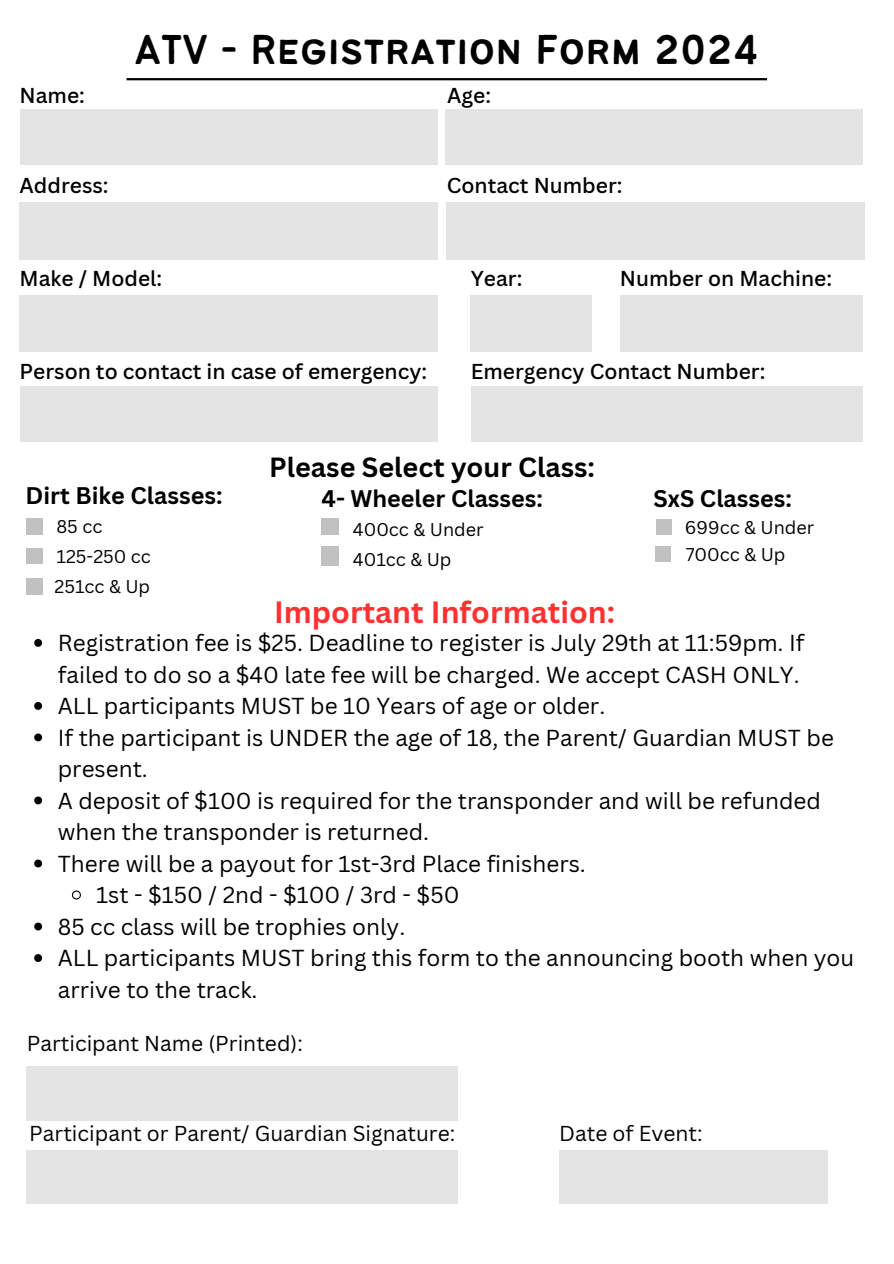
<style>
.page{position:relative;width:894px;height:1264px;background:#fff}
.page>*{position:absolute;margin:0;border:0;box-sizing:border-box;transform-origin:0 0}
.t1{font:46.05px "Bantayog";color:#000}
.t2{font:700 30px "Canva Sans";color:#ff3131}
.t3{font:700 27px "Canva Sans";color:#000}
.t4{font:700 23.4px "Canva Sans";color:#000}
.t5{font:22.5px/31.5px "Canva Sans";color:#000}
.t6{font:500 21px "Canva Sans";color:#000}
.t7{font:21px "Canva Sans";color:#000}
.t8{font:18px "Canva Sans";color:#000}
</style>
<div class="page">
<hr style="left:126px;top:78px;width:640px;height:2px;background:#000">
<div style="left:20px;top:110px;width:417px;height:55px;background:#e4e4e4"></div>
<div style="left:444px;top:110px;width:418px;height:55px;background:#e4e4e4"></div>
<div style="left:20px;top:202px;width:417px;height:57px;background:#e4e4e4"></div>
<div style="left:446px;top:202px;width:418px;height:57px;background:#e4e4e4"></div>
<div style="left:20px;top:295px;width:417px;height:57px;background:#e4e4e4"></div>
<div style="left:20px;top:386px;width:417px;height:56px;background:#e4e4e4"></div>
<div style="left:470px;top:386px;width:392px;height:56px;background:#e4e4e4"></div>
<div style="left:470px;top:295px;width:121px;height:57px;background:#e4e4e4"></div>
<div style="left:619px;top:295px;width:243px;height:57px;background:#e4e4e4"></div>
<div style="left:27px;top:1065px;width:431px;height:55px;background:#e4e4e4"></div>
<div style="left:27px;top:1149px;width:431px;height:54px;background:#e4e4e4"></div>
<div style="left:27px;top:518px;width:16px;height:17px;background:#c1c1c1"></div>
<div style="left:27px;top:548px;width:16px;height:16px;background:#c1c1c1"></div>
<div style="left:27px;top:577px;width:16px;height:17px;background:#c1c1c1"></div>
<div style="left:321px;top:518px;width:18px;height:17px;background:#c1c1c1"></div>
<div style="left:321px;top:546px;width:18px;height:20px;background:#c1c1c1"></div>
<div style="left:656px;top:520px;width:15px;height:15px;background:#c1c1c1"></div>
<div style="left:655px;top:546px;width:15px;height:15px;background:#c1c1c1"></div>
<div style="left:559px;top:1149px;width:268px;height:54px;background:#e4e4e4"></div>
<svg style="left:34px;top:639px;width:8px;height:8px"></svg>
<svg style="left:34px;top:702px;width:8px;height:8px"></svg>
<svg style="left:34px;top:733px;width:8px;height:8px"></svg>
<svg style="left:34px;top:796px;width:8px;height:8px"></svg>
<svg style="left:34px;top:859px;width:8px;height:8px"></svg>
<svg style="left:71px;top:890px;width:10px;height:10px"></svg>
<svg style="left:34px;top:922px;width:8px;height:8px"></svg>
<svg style="left:34px;top:954px;width:8px;height:8px"></svg>
<h1 class="t1" style="left:134px;top:32px;width:626px">ATV - Registration Form 2024</h1>
<h6 class="t6" style="left:20px;top:80px;width:67px">Name:</h6>
<h6 class="t6" style="left:447px;top:80px;width:45px">Age:</h6>
<h6 class="t6" style="left:20px;top:171px;width:90px">Address:</h6>
<h6 class="t6" style="left:446px;top:171px;width:177px">Contact Number:</h6>
<h6 class="t6" style="left:20px;top:264px;width:144px">Make / Model:</h6>
<h6 class="t6" style="left:470px;top:264px;width:53px">Year:</h6>
<h6 class="t6" style="left:619px;top:264px;width:213px">Number on Machine:</h6>
<h6 class="t6" style="left:20px;top:356px;width:409px">Person to contact in case of emergency:</h6>
<h6 class="t6" style="left:470px;top:356px;width:296px">Emergency Contact Number:</h6>
<h4 class="t3" style="left:269px;top:447px;width:327px">Please Select your Class:</h4>
<p class="t4" style="left:26px;top:479px;width:198px">Dirt Bike Classes:</p>
<h3 class="t4" style="left:321px;top:482px;width:223px">4- Wheeler Classes:</h3>
<h4 class="t4" style="left:653px;top:482px;width:140px">SxS Classes:</h4>
<p class="t8" style="left:56px;top:514px;width:47px">85 cc</p>
<h4 class="t8" style="left:56px;top:543px;width:96px">125-250 cc</h4>
<p class="t8" style="left:54px;top:573px;width:97px">251cc &amp; Up</p>
<p class="t8" style="left:684px;top:515px;width:131px">699cc &amp; Under</p>
<p class="t8" style="left:685px;top:541px;width:101px">700cc &amp; Up</p>
<p class="t8" style="left:353px;top:516px;width:132px">400cc &amp; Under</p>
<p class="t8" style="left:353px;top:547px;width:100px">401cc &amp; Up</p>
<h2 class="t2" style="left:274px;top:590px;width:342px">Important Information:</h2>
<p class="t5" style="left:58px;top:627px;width:747px">Registration fee is $25. Deadline to register is July 29th at 11:59pm. If failed to do so a $40 late fee will be charged. We accept CASH ONLY.</p>
<p class="t5" style="left:58px;top:690px;width:548px">ALL participants MUST be 10 Years of age or older.</p>
<p class="t5" style="left:58px;top:721px;width:777px">If the participant is UNDER the age of 18, the Parent/ Guardian MUST be present.</p>
<p class="t5" style="left:58px;top:784px;width:764px">A deposit of $100 is required for the transponder and will be refunded when the transponder is returned.</p>
<p class="t5" style="left:58px;top:847px;width:529px">There will be a payout for 1st-3rd Place finishers.</p>
<p class="t5" style="left:96px;top:879px;width:365px">1st - $150 / 2nd - $100 / 3rd - $50</p>
<p class="t5" style="left:58px;top:910px;width:349px">85 cc class will be trophies only.</p>
<p class="t5" style="left:58px;top:942px;width:797px">ALL participants MUST bring this form to the announcing booth when you arrive to the track.</p>
<p class="t7" style="left:27px;top:1028px;width:277px">Participant Name (Printed):</p>
<p class="t7" style="left:29px;top:1118px;width:427px">Participant or Parent/ Guardian Signature:</p>
<p class="t7" style="left:559px;top:1118px;width:145px">Date of Event:</p>
</div>
